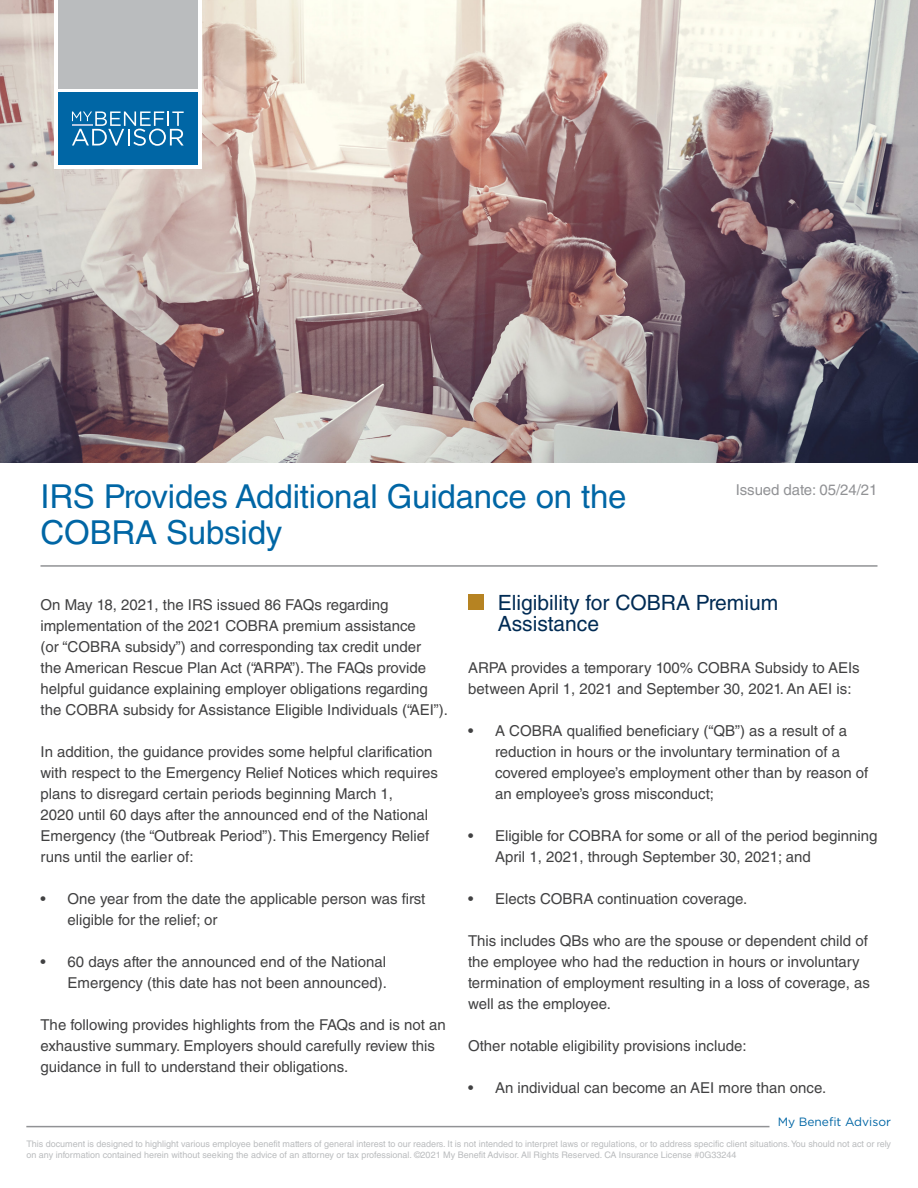
<style>
.page{position:relative;width:918px;height:1188px;background:#fff}
.page>*{position:absolute;margin:0;border:0;box-sizing:border-box;transform-origin:0 0}
.t1{font:33px/36px "Helvetica LT Std";letter-spacing:-.005em;color:#0066a5}
.t2{font:21px/21px "Helvetica LT Std";color:#002b54}
.t3{font:15px/21px "Helvetica LT Std";color:#414142}
.t4{font:15px "Helvetica LT Std";letter-spacing:-.005em;color:#919295}
.t5{font:12px "Gotham";color:#0066a5}
.t6{font:9px/10.8px "Helvetica LT Std";color:#babcbe}
</style>
<div class="page">
<hr style="left:26px;top:1126px;width:744px;height:1px;background:#919295">
<img style="left:0;top:0;width:918px;height:463px">
<hr style="left:40px;top:565px;width:838px;height:2px;background:#919295">
<div style="left:468px;top:594px;width:15px;height:16px;background:#b68322"></div>
<div style="left:54px;top:0;width:147px;height:169px;background:#fff"></div>
<div style="left:58px;top:92px;width:139px;height:73px;background:#0066a5"></div>
<svg style="left:72px;top:111px;width:112px;height:35px"></svg>
<hr style="left:72px;top:124px;width:20px;height:2px;background:#b3c7e2">
<div style="left:58px;top:0;width:139px;height:89px;background:#babcbe"></div>
<p class="t1" style="left:40px;top:478px;width:588px">IRS Provides Additional Guidance on the<br>COBRA Subsidy</p>
<p class="t4" style="left:736px;top:481px;width:143px">Issued date: 05/24/21</p>
<p class="t3" style="left:40px;top:594px;width:409px">On May 18, 2021, the IRS issued 86 FAQs regarding implementation of the 2021 COBRA premium assistance<br>(or “COBRA subsidy”) and corresponding tax credit under<br>the American Rescue Plan Act (“ARPA”). The FAQs provide helpful guidance explaining employer obligations regarding the COBRA subsidy for Assistance Eligible Individuals (“AEI”).</p>
<p class="t3" style="left:40px;top:741px;width:399px">In addition, the guidance provides some helpful clarification with respect to the Emergency Relief Notices which requires plans to disregard certain periods beginning March 1,<br>2020 until 60 days after the announced end of the National Emergency (the “Outbreak Period”). This Emergency Relief runs until the earlier of:</p>
<p class="t3" style="left:68px;top:888px;width:359px;text-indent:-27px">• One year from the date the applicable person was first eligible for the relief; or</p>
<p class="t3" style="left:40px;top:951px;width:348px;text-align:right">• 60 days after the announced end of the National<br>Emergency (this date has not been announced).</p>
<p class="t3" style="left:40px;top:1014px;width:407px">The following provides highlights from the FAQs and is not an exhaustive summary. Employers should carefully review this guidance in full to understand their obligations.</p>
<p class="t2" style="left:498px;top:592px;width:282px">Eligibility for COBRA Premium<br>Assistance</p>
<p class="t3" style="left:468px;top:657px;width:393px">ARPA provides a temporary 100% COBRA Subsidy to AEIs between April 1, 2021 and September 30, 2021. An AEI is:</p>
<p class="t3" style="left:495px;top:720px;width:375px;text-indent:-27px">• A COBRA qualified beneficiary (“QB”) as a result of a reduction in hours or the involuntary termination of a covered employee’s employment other than by reason of an employee’s gross misconduct;</p>
<p class="t3" style="left:495px;top:825px;width:384px;text-indent:-27px">• Eligible for COBRA for some or all of the period beginning<br>April 1, 2021, through September 30, 2021; and</p>
<p class="t3" style="left:468px;top:888px;width:281px">• Elects COBRA continuation coverage.</p>
<p class="t3" style="left:468px;top:930px;width:403px">This includes QBs who are the spouse or dependent child of the employee who had the reduction in hours or involuntary termination of employment resulting in a loss of coverage, as well as the employee.</p>
<p class="t3" style="left:468px;top:1035px;width:280px">Other notable eligibility provisions include:</p>
<p class="t3" style="left:468px;top:1077px;width:360px">• An individual can become an AEI more than once.</p>
<p class="t5" style="left:778px;top:1114px;width:115px">My Benefit Advisor</p>
<p class="t6" style="left:26px;top:1139px;width:866px">This document is designed to highlight various employee benefit matters of general interest to our readers. It is not intended to interpret laws or regulations, or to address specific client situations. You should not act or rely on any information contained herein without seeking the advice of an attorney or tax professional. ©2021 My Benefit Advisor. All Rights Reserved. CA Insurance License #0G33244</p>
</div>
